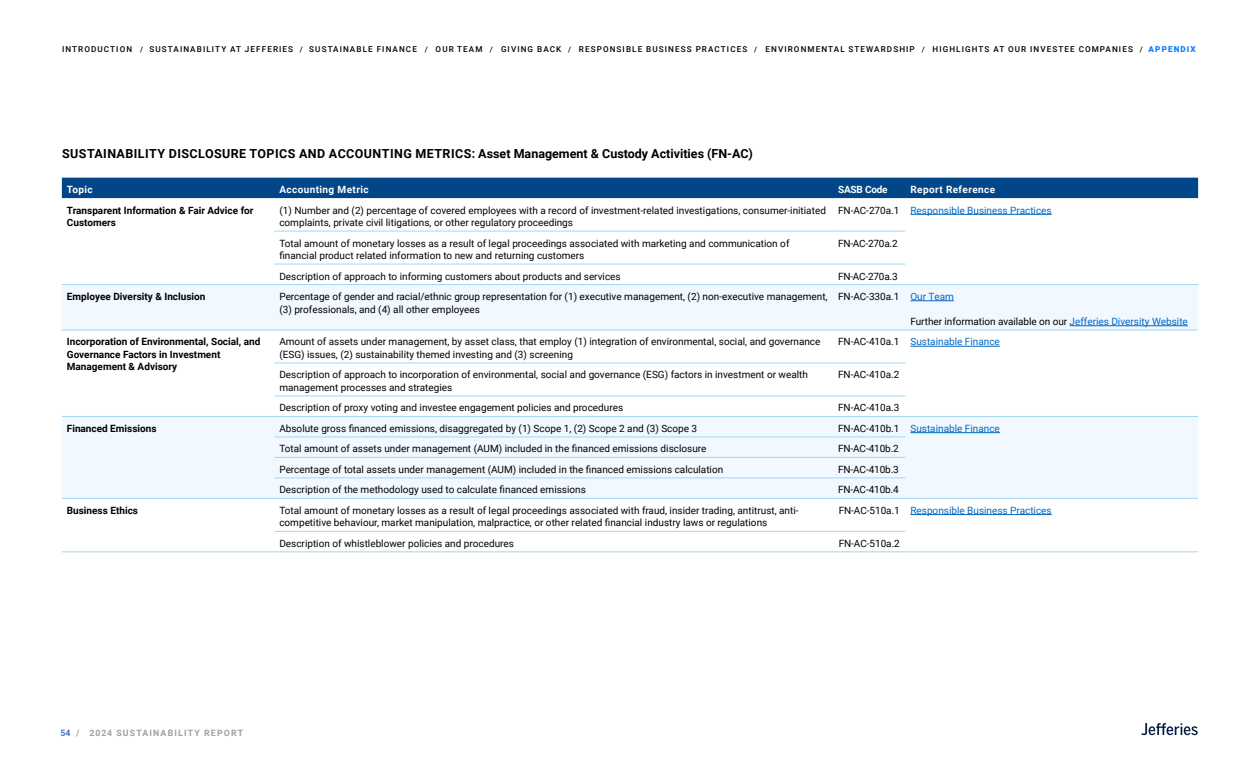
<style>
.page{position:relative;width:1260px;height:765px;background:#fff}
.page>*{position:absolute;margin:0;border:0;box-sizing:border-box;transform-origin:0 0}
.Body_-_text{font:700 12.5px "Roboto";letter-spacing:.035em;color:#000}
.Body_-_text-2{font:10px/12.5px "Roboto";color:#000}
.Body_-_text-3{font:700 10px/12.5px "Roboto";color:#000}
.Body_-_text-4{font:10px "Roboto";color:#0068c2}
.Body_-_text-5{font:700 10px "Roboto";letter-spacing:.04em;color:#fff}
.Body_-_text-6{font:700 10px "Roboto";letter-spacing:-.02em;color:#fff}
.t1{font:700 8.75px "Roboto";letter-spacing:.135em;color:#a1a0a0}
.t2{font:500 8.12px "Roboto";letter-spacing:.135em;color:#000}
.s1{font-weight:900;color:#0b7dfa}
.s2{color:#0068c2}
.s3{color:#4576bb}
</style>
<div class="page">
<svg style="left:1141px;top:723px;width:57px;height:12px"></svg>
<div style="left:62px;top:178px;width:1136px;height:20px;background:#004689"></div>
<svg style="left:62px;top:285px;width:1136px;height:213px;fill:#f2f8ff"></svg>
<hr style="left:62px;top:284px;width:212px;height:1px;background:#a5d6f4">
<hr style="left:274px;top:231px;width:559px;height:1px;background:#a5d6f4">
<hr style="left:833px;top:231px;width:72px;height:1px;background:#a5d6f4">
<hr style="left:274px;top:264px;width:559px;height:1px;background:#a5d6f4">
<hr style="left:833px;top:264px;width:72px;height:1px;background:#a5d6f4">
<hr style="left:274px;top:284px;width:559px;height:1px;background:#a5d6f4">
<hr style="left:833px;top:284px;width:72px;height:1px;background:#a5d6f4">
<hr style="left:905px;top:284px;width:293px;height:1px;background:#a5d6f4">
<hr style="left:62px;top:330px;width:212px;height:1px;background:#a5d6f4">
<hr style="left:274px;top:330px;width:559px;height:1px;background:#a5d6f4">
<hr style="left:833px;top:330px;width:72px;height:1px;background:#a5d6f4">
<hr style="left:905px;top:330px;width:293px;height:1px;background:#a5d6f4">
<hr style="left:274px;top:363px;width:559px;height:1px;background:#a5d6f4">
<hr style="left:833px;top:363px;width:72px;height:1px;background:#a5d6f4">
<hr style="left:62px;top:416px;width:212px;height:1px;background:#a5d6f4">
<hr style="left:274px;top:396px;width:559px;height:1px;background:#a5d6f4">
<hr style="left:833px;top:396px;width:72px;height:1px;background:#a5d6f4">
<hr style="left:274px;top:416px;width:559px;height:1px;background:#a5d6f4">
<hr style="left:833px;top:416px;width:72px;height:1px;background:#a5d6f4">
<hr style="left:905px;top:416px;width:293px;height:1px;background:#a5d6f4">
<hr style="left:274px;top:437px;width:559px;height:1px;background:#a5d6f4">
<hr style="left:833px;top:437px;width:72px;height:1px;background:#a5d6f4">
<hr style="left:274px;top:457px;width:559px;height:1px;background:#a5d6f4">
<hr style="left:833px;top:457px;width:72px;height:1px;background:#a5d6f4">
<hr style="left:274px;top:478px;width:559px;height:1px;background:#a5d6f4">
<hr style="left:833px;top:478px;width:72px;height:1px;background:#a5d6f4">
<hr style="left:62px;top:498px;width:212px;height:1px;background:#a5d6f4">
<hr style="left:274px;top:498px;width:559px;height:1px;background:#a5d6f4">
<hr style="left:833px;top:498px;width:72px;height:1px;background:#a5d6f4">
<hr style="left:905px;top:498px;width:293px;height:1px;background:#a5d6f4">
<hr style="left:274px;top:531px;width:559px;height:1px;background:#a5d6f4">
<hr style="left:833px;top:531px;width:72px;height:1px;background:#a5d6f4">
<hr style="left:62px;top:552px;width:212px;height:1px;background:#a5d6f4">
<hr style="left:274px;top:552px;width:559px;height:1px;background:#a5d6f4">
<hr style="left:833px;top:552px;width:72px;height:1px;background:#a5d6f4">
<hr style="left:905px;top:552px;width:293px;height:1px;background:#a5d6f4">
<hr style="left:910px;top:214px;width:142px;height:1px;background:#0068c2">
<hr style="left:910px;top:301px;width:44px;height:1px;background:#0068c2">
<hr style="left:1070px;top:326px;width:118px;height:1px;background:#0068c2">
<hr style="left:910px;top:346px;width:90px;height:1px;background:#0068c2">
<hr style="left:910px;top:432px;width:90px;height:1px;background:#0068c2">
<hr style="left:910px;top:514px;width:142px;height:1px;background:#0068c2">
<p class="t2" style="left:62px;top:43px;width:1135px">INTRODUCTION <sub>/</sub> SUSTAINABILITY AT JEFFERIES <sub>/</sub> SUSTAINABLE FINANCE <sub>/</sub> OUR TEAM <sub>/</sub> GIVING BACK <sub>/</sub> RESPONSIBLE BUSINESS PRACTICES <sub>/</sub> ENVIRONMENTAL STEWARDSHIP <sub>/</sub> HIGHLIGHTS AT OUR INVESTEE COMPANIES <sub>/</sub> <span class="s1">APPENDIX</span></p>
<p class="Body_-_text" style="left:62px;top:144px;width:692px">SUSTAINABILITY DISCLOSURE TOPICS AND ACCOUNTING METRICS: Asset Management &amp; Custody Activities (FN-AC)</p>
<p class="Body_-_text-5" style="left:67px;top:183px;width:27px">Topic</p>
<p class="Body_-_text-5" style="left:279px;top:183px;width:91px">Accounting Metric</p>
<p class="Body_-_text-6" style="left:838px;top:183px;width:51px">SASB Code</p>
<p class="Body_-_text-5" style="left:910px;top:183px;width:86px">Report Reference</p>
<p class="Body_-_text-3" style="left:67px;top:203px;width:188px">Transparent Information &amp; Fair Advice for<br>Customers</p>
<p class="Body_-_text-2" style="left:279px;top:203px;width:548px">(1) Number and (2) percentage of covered employees with a record of investment-related investigations, consumer-initiated complaints, private civil litigations, or other regulatory proceedings</p>
<p class="Body_-_text-2" style="left:838px;top:203px;width:63px">FN-AC-270a.1</p>
<p class="Body_-_text-4" style="left:910px;top:203px;width:143px">Responsible Business Practices</p>
<p class="Body_-_text-2" style="left:279px;top:236px;width:512px">Total amount of monetary losses as a result of legal proceedings associated with marketing and communication of financial product related information to new and returning customers</p>
<p class="Body_-_text-2" style="left:838px;top:236px;width:61px">FN-AC-270a.2</p>
<p class="Body_-_text-2" style="left:279px;top:269px;width:343px">Description of approach to informing customers about products and services</p>
<p class="Body_-_text-2" style="left:838px;top:269px;width:61px">FN-AC-270a.3</p>
<p class="Body_-_text-3" style="left:67px;top:290px;width:140px">Employee Diversity &amp; Inclusion</p>
<p class="Body_-_text-2" style="left:279px;top:290px;width:550px">Percentage of gender and racial/ethnic group representation for (1) executive management, (2) non-executive management, (3) professionals, and (4) all other employees</p>
<p class="Body_-_text-2" style="left:838px;top:290px;width:63px">FN-AC-330a.1</p>
<p class="Body_-_text-4" style="left:910px;top:289px;width:45px">Our Team</p>
<p class="Body_-_text-2" style="left:910px;top:315px;width:279px">Further information available on our <span class="s2">Jefferies Diversity Website</span></p>
<p class="Body_-_text-3" style="left:67px;top:335px;width:195px">Incorporation of Environmental, Social, and<br>Governance Factors in Investment<br>Management &amp; Advisory</p>
<p class="Body_-_text-2" style="left:279px;top:335px;width:543px">Amount of assets under management, by asset class, that employ (1) integration of environmental, social, and governance (ESG) issues, (2) sustainability themed investing and (3) screening</p>
<p class="Body_-_text-2" style="left:838px;top:335px;width:63px">FN-AC-410a.1</p>
<p class="Body_-_text-4" style="left:910px;top:335px;width:91px">Sustainable Finance</p>
<p class="Body_-_text-2" style="left:279px;top:368px;width:530px">Description of approach to incorporation of environmental, social and governance (ESG) factors in investment or wealth management processes and strategies</p>
<p class="Body_-_text-2" style="left:838px;top:368px;width:63px">FN-AC-410a.2</p>
<p class="Body_-_text-2" style="left:279px;top:401px;width:345px">Description of proxy voting and investee engagement policies and procedures</p>
<p class="Body_-_text-2" style="left:838px;top:401px;width:63px">FN-AC-410a.3</p>
<p class="Body_-_text-3" style="left:67px;top:422px;width:91px">Financed Emissions</p>
<p class="Body_-_text-2" style="left:279px;top:422px;width:419px">Absolute gross financed emissions, disaggregated by (1) Scope 1, (2) Scope 2 and (3) Scope 3</p>
<p class="Body_-_text-2" style="left:838px;top:422px;width:63px">FN-AC-410b.1</p>
<p class="Body_-_text-4" style="left:910px;top:421px;width:91px">Sustainable Finance</p>
<p class="Body_-_text-2" style="left:279px;top:442px;width:429px">Total amount of assets under management (AUM) included in the financed emissions disclosure</p>
<p class="Body_-_text-2" style="left:838px;top:442px;width:62px">FN-AC-410b.2</p>
<p class="Body_-_text-2" style="left:279px;top:463px;width:445px">Percentage of total assets under management (AUM) included in the financed emissions calculation</p>
<p class="Body_-_text-2" style="left:838px;top:463px;width:62px">FN-AC-410b.3</p>
<p class="Body_-_text-2" style="left:279px;top:483px;width:308px">Description of the methodology used to calculate financed emissions</p>
<p class="Body_-_text-2" style="left:838px;top:483px;width:62px">FN-AC-410b.4</p>
<p class="Body_-_text-3" style="left:67px;top:504px;width:73px">Business Ethics</p>
<p class="Body_-_text-2" style="left:279px;top:504px;width:521px">Total amount of monetary losses as a result of legal proceedings associated with fraud, insider trading, antitrust, anti&shy;competitive behaviour, market manipulation, malpractice, or other related financial industry laws or regulations</p>
<p class="Body_-_text-2" style="left:839px;top:504px;width:63px">FN-AC-510a.1</p>
<p class="Body_-_text-4" style="left:910px;top:503px;width:143px">Responsible Business Practices</p>
<p class="Body_-_text-2" style="left:279px;top:537px;width:236px">Description of whistleblower policies and procedures</p>
<p class="Body_-_text-2" style="left:839px;top:537px;width:63px">FN-AC-510a.2</p>
<p class="t1" style="left:60px;top:727px;width:184px"><span class="s3">54</span> / 2024 SUSTAINABILITY REPORT</p>
</div>
